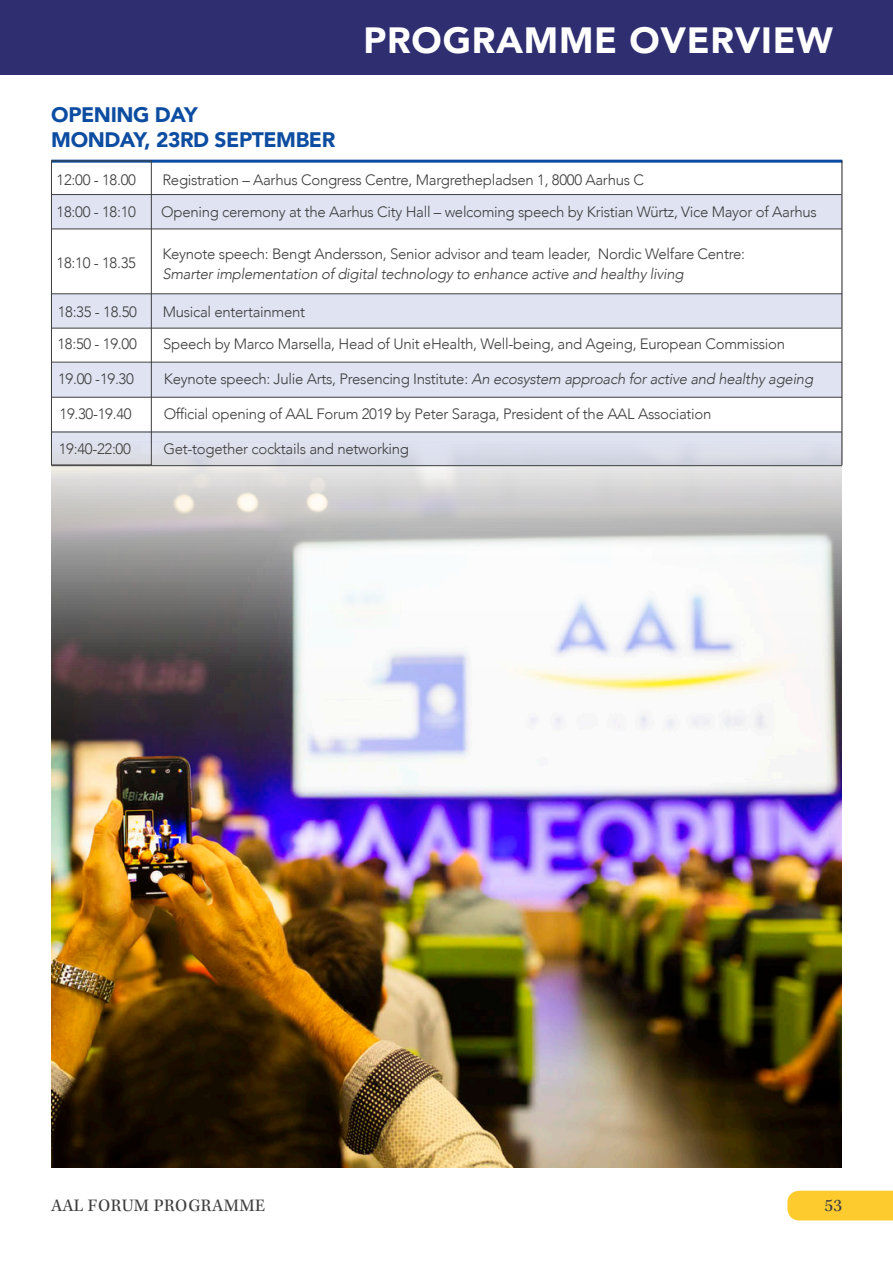
<style>
.page{position:relative;width:893px;height:1263px;background:#fff}
.page>*{position:absolute;margin:0;border:0;box-sizing:border-box;transform-origin:0 0}
.t1{font:900 36.45px "Avenir";letter-spacing:.02em;color:#fff}
.t2{font:900 21px "Avenir";letter-spacing:-.02em;color:#0d4da1}
.t3{font:18px "Kepler Std";letter-spacing:.02em;color:#3e3e3f}
.t4{font:300 15px/19.5px "Avenir";letter-spacing:-.02em;color:#3e3e3f}
.s1{font-style:italic}
</style>
<div class="page">
<div style="left:0;top:0;width:893px;height:74px;background:#2e2e71"></div>
<div style="left:787px;top:1191px;width:106px;height:29px;background:#fecb2f"></div>
<hr style="left:51px;top:160px;width:791px;height:3px;background:#0d4da1">
<div style="left:51px;top:194px;width:791px;height:35px;background:#e0e4f2"></div>
<hr style="left:51px;top:194px;width:790px;height:1px;background:#3e3e3f">
<div style="left:51px;top:294px;width:791px;height:33px;background:#e0e4f2"></div>
<div style="left:51px;top:363px;width:791px;height:34px;background:#e0e4f2"></div>
<div style="left:51px;top:431px;width:791px;height:35px;background:#e0e4f2"></div>
<div style="left:51px;top:161px;width:101px;height:304px;border:1px solid #3e3e3f"></div>
<img style="left:51px;top:443px;width:791px;height:724px">
<hr style="left:51px;top:432px;width:790px;height:1px;background:#3e3e3f">
<hr style="left:51px;top:397px;width:791px;height:1px;background:#3e3e3f">
<hr style="left:51px;top:362px;width:791px;height:1px;background:#3e3e3f">
<hr style="left:51px;top:328px;width:790px;height:1px;background:#3e3e3f">
<hr style="left:51px;top:293px;width:791px;height:1px;background:#3e3e3f">
<hr style="left:51px;top:229px;width:791px;height:1px;background:#3e3e3f">
<hr style="left:51px;top:465px;width:791px;height:1px;background:#3e3e3f">
<hr style="left:842px;top:161px;width:1px;height:304px;background:#231f20">
<p class="t1" style="left:364px;top:10px;width:471px">PROGRAMME OVERVIEW</p>
<p class="t2" style="left:51px;top:96px;width:148px">OPENING DAY</p>
<p class="t2" style="left:51px;top:122px;width:285px">MONDAY, 23RD SEPTEMBER</p>
<p class="t4" style="left:57px;top:170px;width:81px">12:00 - 18.00</p>
<p class="t4" style="left:162px;top:170px;width:483px">Registration – Aarhus Congress Centre, Margrethepladsen 1, 8000 Aarhus C</p>
<p class="t4" style="left:57px;top:202px;width:81px">18:00 - 18:10</p>
<p class="t4" style="left:161px;top:202px;width:657px">Opening ceremony at the Aarhus City Hall – welcoming speech by Kristian Würtz, Vice Mayor of Aarhus</p>
<p class="t4" style="left:57px;top:253px;width:81px">18:10 - 18.35</p>
<p class="t4" style="left:162px;top:244px;width:584px">Keynote speech: Bengt Andersson, Senior advisor and team leader, Nordic Welfare Centre:<br><span class="s1">Smarter implementation of digital technology to enhance active and healthy living</span></p>
<p class="t4" style="left:58px;top:302px;width:81px">18:35 - 18.50</p>
<p class="t4" style="left:163px;top:302px;width:144px">Musical entertainment</p>
<p class="t4" style="left:57px;top:334px;width:81px">18:50 - 19.00</p>
<p class="t4" style="left:163px;top:334px;width:623px">Speech by Marco Marsella, Head of Unit eHealth, Well-being, and Ageing, European Commission</p>
<p class="t4" style="left:58px;top:369px;width:77px">19.00 -19.30</p>
<p class="t4" style="left:164px;top:369px;width:651px">Keynote speech: Julie Arts, Presencing Institute: <span class="s1">An ecosystem approach for active and healthy ageing</span></p>
<p class="t4" style="left:60px;top:404px;width:74px">19.30-19.40</p>
<p class="t4" style="left:164px;top:404px;width:549px">Official opening of AAL Forum 2019 by Peter Saraga, President of the AAL Association</p>
<p class="t4" style="left:59px;top:439px;width:74px">19:40-22:00</p>
<p class="t4" style="left:163px;top:439px;width:247px">Get-together cocktails and networking</p>
<p class="t3" style="left:51px;top:1195px;width:216px">AAL FORUM PROGRAMME</p>
<p class="t3" style="left:824px;top:1195px;width:19px">53</p>
</div>
